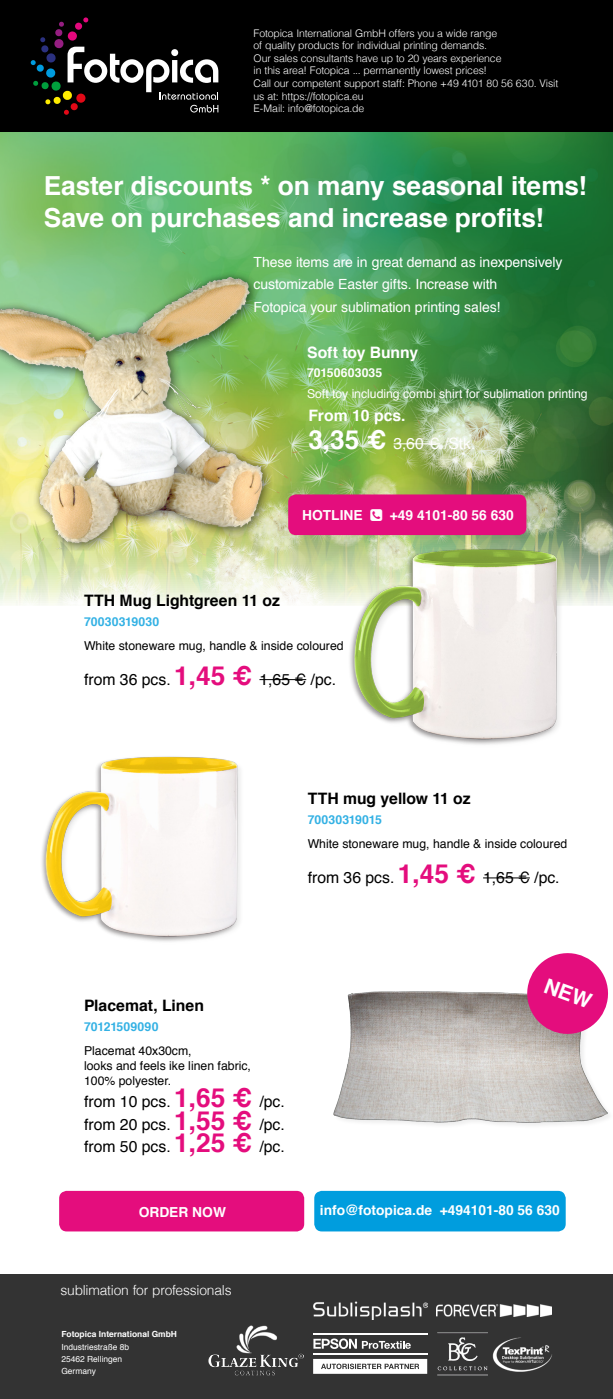
<style>
.page{position:relative;width:613px;height:1399px;background:#fff}
.page>*{position:absolute;margin:0;border:0;box-sizing:border-box;transform-origin:0 0}
.t1{font:700 26.25px "Helvetica";letter-spacing:-.005em;color:#fff}
.Produkttext{font:15.75px "Helvetica";color:#000}
.Produktname{font:700 15.75px "Helvetica";letter-spacing:-.005em;color:#000}
.Produkttext-2{font:15.75px "Helvetica";color:#fff}
.Produktname-2{font:700 15.75px "Helvetica";letter-spacing:-.01em;color:#fff}
.Produkttext-3{font:700 15.75px "Helvetica";color:#fff}
.t2{font:14px/22.8px "Helvetica";letter-spacing:-.005em;color:#fff}
.t3{font:700 13.83px "Helvetica";color:#fff}
.t4{font:300 13.83px "Helvetica";letter-spacing:-.015em;color:#fff}
.Produkttext-4{font:12.25px "Helvetica";color:#000}
.Produkttext-5{font:12.25px "Helvetica";letter-spacing:-.005em;color:#fff}
.Produkttext-6{font:700 12.25px "Helvetica";letter-spacing:.01em;color:#33b1e4}
.Produkttext-7{font:700 12.25px "Helvetica";letter-spacing:.01em;color:#fff}
.t5{font:300 10.5px/12.6px "Helvetica";letter-spacing:-.015em;color:#fff}
.t6{font:8.4px "Helvetica";color:#fff}
.t7{font:700 8.4px "Helvetica";color:#fff}
.s1{font-weight:700;font-size:26.25px}
.s2{font-weight:700;font-size:26.25px;color:#e40d7d}
</style>
<div class="page">
<img style="left:1px;top:483px;width:611px;height:123px">
<img style="left:0;top:131px;width:612px;height:352px">
<div style="left:0;top:0;width:612px;height:131px;background:#000"></div>
<svg style="left:30px;top:17px;width:188px;height:98px"></svg>
<div style="left:314px;top:1191px;width:251px;height:40px;background:#009dde;border-radius:8px"></div>
<div style="left:59px;top:1191px;width:245px;height:40px;background:#e40d7d;border-radius:8px"></div>
<div style="left:0;top:1304px;width:612px;height:95px;background:#333"></div>
<div style="left:0;top:1274px;width:612px;height:31px;background:#333"></div>
<hr style="left:313px;top:1333px;width:114px;height:1px;background:#fff">
<hr style="left:313px;top:1353px;width:114px;height:1px;background:#fff">
<svg style="left:313px;top:1338px;width:98px;height:11px"></svg>
<svg style="left:313px;top:1359px;width:114px;height:14px;background:#dedede"></svg>
<img style="left:436px;top:1304px;width:116px;height:12px">
<img style="left:313px;top:1301px;width:114px;height:18px">
<img style="left:437px;top:1332px;width:51px;height:44px">
<img style="left:492px;top:1337px;width:60px;height:35px">
<img style="left:208px;top:1325px;width:96px;height:50px">
<hr style="left:259px;top:679px;width:47px;height:1px;background:#000">
<hr style="left:483px;top:877px;width:46px;height:1px;background:#000">
<img style="left:0;top:241px;width:306px;height:344px">
<div style="left:288px;top:494px;width:238px;height:41px;background:#e40d7d;border-radius:8px"></div>
<hr style="left:393px;top:443px;width:47px;height:1px;background:#fff">
<img style="left:324px;top:532px;width:260px;height:213px">
<img style="left:41px;top:756px;width:199px;height:186px">
<img style="left:333px;top:991px;width:274px;height:131px">
<svg style="left:522px;top:953px;width:86px;height:86px"></svg>
<p class="t5" style="left:253px;top:26px;width:245px">Fotopica International GmbH offers you a wide range</p>
<p class="t5" style="left:253px;top:38px;width:235px">of quality products for individual printing demands.</p>
<p class="t5" style="left:253px;top:51px;width:249px">Our sales consultants have up to 20 years experience</p>
<p class="t5" style="left:253px;top:64px;width:235px">in this area! Fotopica ... permanently lowest prices!</p>
<p class="t5" style="left:253px;top:76px;width:306px">Call our competent support staff: Phone +49 4101 80 56 630. Visit us at: https://fotopica.eu</p>
<p class="t5" style="left:253px;top:101px;width:112px">E-Mail: info@fotopica.de</p>
<p class="t1" style="left:44px;top:165px;width:544px">Easter discounts * on many seasonal items!</p>
<p class="t1" style="left:44px;top:196px;width:501px">Save on purchases and increase profits!</p>
<p class="t2" style="left:253px;top:251px;width:310px">These items are in great demand as inexpensively customizable Easter gifts. Increase with</p>
<p class="t2" style="left:253px;top:296px;width:248px">Fotopica your sublimation printing sales!</p>
<p class="Produktname-2" style="left:307px;top:340px;width:112px">Soft toy Bunny</p>
<p class="Produkttext-7" style="left:307px;top:362px;width:77px">70150603035</p>
<p class="Produkttext-5" style="left:307px;top:384px;width:282px">Soft toy including combi shirt for sublimation printing</p>
<p class="Produkttext-3" style="left:308px;top:402px;width:99px">From 10 pcs.</p>
<p class="Produkttext-2" style="left:308px;top:431px;width:168px"><span class="s1">3,35 €</span> 3,60 € /Stk.</p>
<p class="t3" style="left:302px;top:504px;width:62px">HOTLINE</p>
<p class="t3" style="left:390px;top:504px;width:125px">+49 4101-80 56 630</p>
<p class="Produktname" style="left:84px;top:587px;width:197px">TTH Mug Lightgreen 11 oz</p>
<p class="Produkttext-6" style="left:84px;top:611px;width:77px">70030319030</p>
<p class="Produkttext-4" style="left:84px;top:636px;width:261px">White stoneware mug, handle &amp; inside coloured</p>
<p class="Produkttext" style="left:84px;top:667px;width:253px">from 36 pcs. <span class="s2">1,45 €</span> 1,65 € /pc.</p>
<p class="Produktname" style="left:307px;top:785px;width:164px">TTH mug yellow 11 oz</p>
<p class="Produkttext-6" style="left:307px;top:810px;width:76px">70030319015</p>
<p class="Produkttext-4" style="left:307px;top:834px;width:261px">White stoneware mug, handle &amp; inside coloured</p>
<p class="Produkttext" style="left:307px;top:865px;width:253px">from 36 pcs. <span class="s2">1,45 €</span> 1,65 € /pc.</p>
<p class="Produktname" style="left:84px;top:993px;width:121px">Placemat, Linen</p>
<p class="Produkttext-6" style="left:84px;top:1017px;width:76px">70121509090</p>
<p class="Produkttext-4" style="left:84px;top:1041px;width:109px">Placemat 40x30cm,</p>
<p class="Produkttext-4" style="left:84px;top:1056px;width:168px">looks and feels ike linen fabric,</p>
<p class="Produkttext-4" style="left:84px;top:1071px;width:89px">100% polyester.</p>
<p class="Produkttext" style="left:84px;top:1089px;width:202px">from 10 pcs. <span class="s2">1,65 €</span> /pc.</p>
<p class="Produkttext" style="left:84px;top:1112px;width:202px">from 20 pcs. <span class="s2">1,55 €</span> /pc.</p>
<p class="Produkttext" style="left:84px;top:1134px;width:202px">from 50 pcs. <span class="s2">1,25 €</span> /pc.</p>
<p class="t3" style="left:139px;top:1200px;width:89px">ORDER NOW</p>
<p class="t3" style="left:320px;top:1199px;width:241px">info@fotopica.de +494101-80 56 630</p>
<p class="t4" style="left:61px;top:1278px;width:172px">sublimation for professionals</p>
<p class="t7" style="left:61px;top:1327px;width:117px">Fotopica International GmbH</p>
<p class="t6" style="left:61px;top:1340px;width:69px">Industriestraße 8b</p>
<p class="t6" style="left:61px;top:1352px;width:62px">25462 Rellingen</p>
<p class="t6" style="left:61px;top:1364px;width:36px">Germany</p>
</div>
